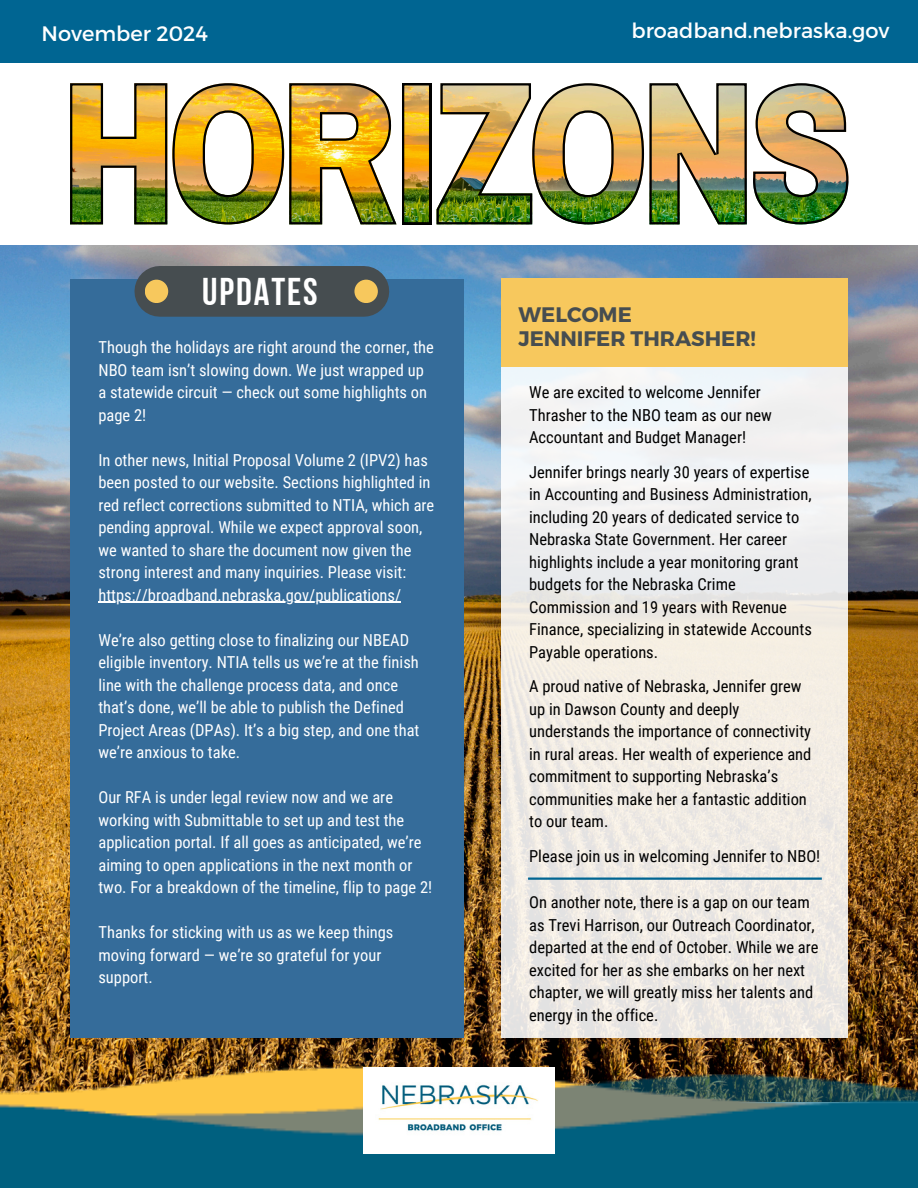
<style>
.page{position:relative;width:918px;height:1188px;background:#fff}
.page>*{position:absolute;margin:0;border:0;box-sizing:border-box;transform-origin:0 0}
.t1{font:38.55px "Bebas Neue Cyrillic";letter-spacing:.05em;color:#fff}
.t2{font:700 21px/24.8px "Montserrat";color:#464d50}
.t3{font:20.85px "Montserrat";color:#fff}
.t4{font:16.5px/22.5px "Roboto Condensed";color:#fff}
.t5{font:16.5px/22.5px "Roboto Condensed";color:#000}
</style>
<div class="page">
<img style="left:0;top:246px;width:918px;height:821px">
<img style="left:0;top:1067px;width:918px;height:121px">
<div style="left:70px;top:279px;width:393px;height:758px;background:#356c9a"></div>
<div style="left:160px;top:266px;width:204px;height:51px;background:#464d50"></div>
<div style="left:354px;top:280px;width:24px;height:23px;background:#f7c85d;border-radius:50%"></div>
<div style="left:145px;top:280px;width:23px;height:23px;background:#f7c85d;border-radius:50%"></div>
<div style="left:501px;top:367px;width:347px;height:670px;background:linear-gradient(to bottom,#f3f4f3,#ede6de)"></div>
<div style="left:501px;top:279px;width:347px;height:88px;background:#f7c85d"></div>
<img style="left:70px;top:83px;width:361px;height:141px">
<img style="left:437px;top:83px;width:310px;height:141px">
<img style="left:753px;top:83px;width:95px;height:141px">
<div style="left:0;top:0;width:918px;height:62px;background:#006592"></div>
<div style="left:363px;top:1067px;width:192px;height:86px;background:#fff"></div>
<img style="left:378px;top:1084px;width:160px;height:47px">
<hr style="left:98px;top:602px;width:303px;height:1px;background:#fff">
<hr style="left:528px;top:878px;width:294px;height:2px;background:#006592">
<p class="t3" style="left:42px;top:20px;width:168px">November 2024</p>
<h2 class="t3" style="left:632px;top:17px;width:260px">broadband.nebraska.gov</h2>
<p class="t1" style="left:202px;top:276px;width:117px">UPDATES</p>
<h1 class="t4" style="left:98px;top:336px;width:337px">Though the holidays are right around the corner, the NBO team isn’t slowing down. We just wrapped up a statewide circuit — check out some highlights on page 2!</h1>
<p class="t4" style="left:98px;top:449px;width:337px">In other news, Initial Proposal Volume 2 (IPV2) has been posted to our website. Sections highlighted in red reflect corrections submitted to NTIA, which are pending approval. While we expect approval soon, we wanted to share the document now given the strong interest and many inquiries. Please visit:</p>
<p class="t4" style="left:98px;top:584px;width:304px">https://broadband.nebraska.gov/publications/</p>
<p class="t4" style="left:98px;top:629px;width:323px">We’re also getting close to finalizing our NBEAD eligible inventory. NTIA tells us we’re at the finish line with the challenge process data, and once that’s done, we’ll be able to publish the Defined Project Areas (DPAs). It’s a big step, and one that we’re anxious to take.</p>
<p class="t4" style="left:98px;top:786px;width:296px">Our RFA is under legal review now and we are</p>
<p class="t4" style="left:98px;top:809px;width:335px">working with Submittable to set up and test the application portal. If all goes as anticipated, we’re aiming to open applications in the next month or two. For a breakdown of the timeline, flip to page 2!</p>
<p class="t4" style="left:98px;top:921px;width:297px">Thanks for sticking with us as we keep things</p>
<p class="t4" style="left:98px;top:944px;width:284px">moving forward — we’re so grateful for your support.</p>
<p class="t2" style="left:519px;top:301px;width:239px">WELCOME<br>JENNIFER THRASHER!</p>
<p class="t5" style="left:529px;top:381px;width:244px">We are excited to welcome Jennifer<br>Thrasher to the NBO team as our new<br>Accountant and Budget Manager!</p>
<p class="t5" style="left:529px;top:461px;width:284px">Jennifer brings nearly 30 years of expertise in Accounting and Business Administration, including 20 years of dedicated service to Nebraska State Government. Her career highlights include a year monitoring grant budgets for the Nebraska Crime Commission and 19 years with Revenue Finance, specializing in statewide Accounts Payable operations.</p>
<p class="t5" style="left:529px;top:675px;width:284px">A proud native of Nebraska, Jennifer grew up in Dawson County and deeply understands the importance of connectivity in rural areas. Her wealth of experience and commitment to supporting Nebraska’s communities make her a fantastic addition to our team.</p>
<p class="t5" style="left:529px;top:845px;width:293px">Please join us in welcoming Jennifer to NBO!</p>
<p class="t5" style="left:529px;top:892px;width:291px">On another note, there is a gap on our team as Trevi Harrison, our Outreach Coordinator, departed at the end of October. While we are excited for her as she embarks on her next chapter, we will greatly miss her talents and energy in the office.</p>
</div>
